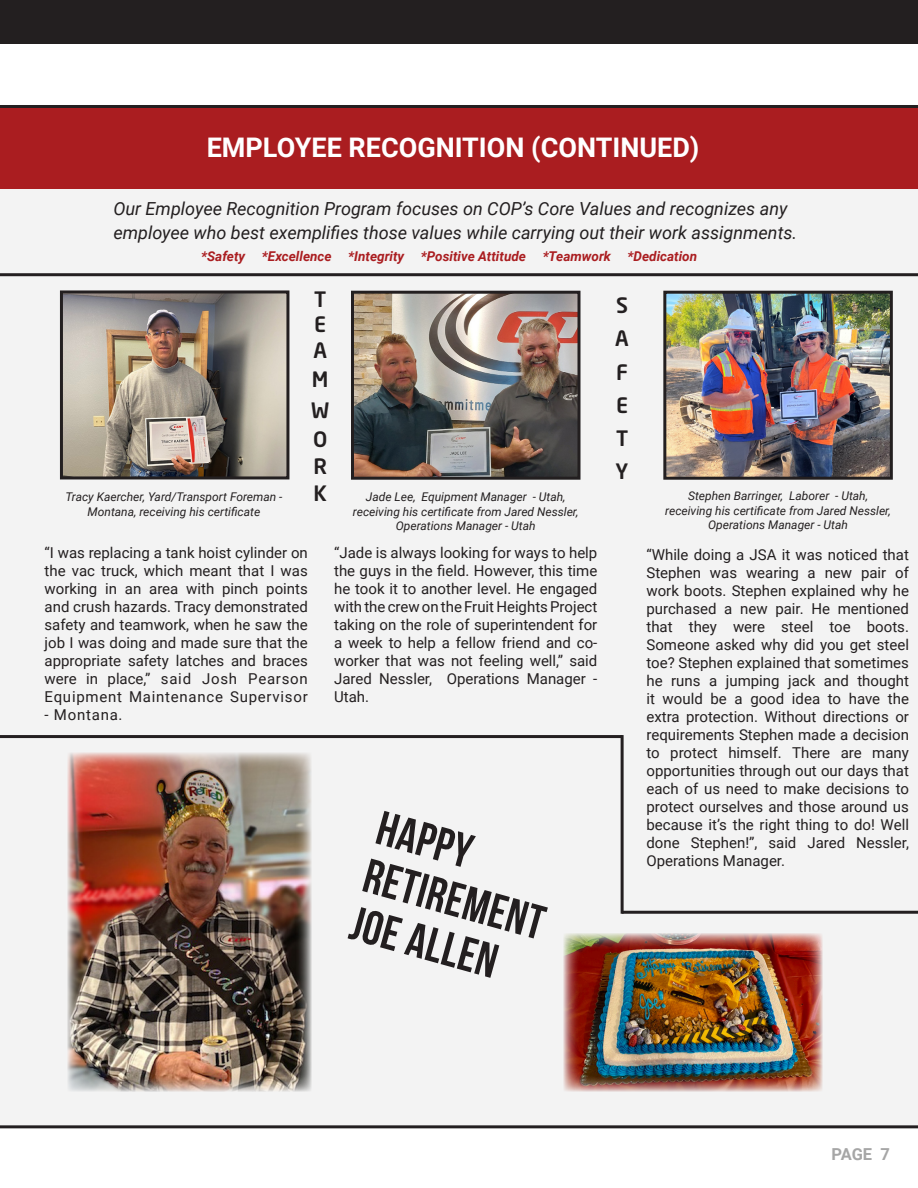
<style>
.page{position:relative;width:918px;height:1188px;background:#fff}
.page>*{position:absolute;margin:0;border:0;box-sizing:border-box;transform-origin:0 0}
.t1{font:48px "Bebas Neue";color:#231f20}
.t2{font:700 27px "Roboto";color:#fff}
.t3{font:500 21px/33.3px "Neo Sans W1 G";color:#231f20;text-align:justify}
.t4{font:italic 18px/24px "Roboto";color:#231f20}
.t5{font:700 16.5px "Roboto";color:#a6a6a6}
.t6{font:15px/18px "Roboto";color:#231f20;text-align:justify}
.t7{font:15px "Roboto";letter-spacing:.05em;color:#231f20}
.t8{font:italic 700 13.5px "Roboto";color:#aa1d20}
.t9{font:italic 12px/14.4px "Roboto";color:#231f20;text-align:center}
</style>
<div class="page">
<div style="left:0;top:110px;width:918px;height:1017px;background:#f3f3f3"></div>
<div style="left:0;top:0;width:918px;height:43px;background:#231f20"></div>
<hr style="left:0;top:105px;width:918px;height:3px;background:#231f20">
<hr style="left:0;top:1125px;width:918px;height:3px;background:#231f20">
<div style="left:0;top:108px;width:918px;height:81px;background:#aa1d20"></div>
<img style="left:355px;top:295px;width:221px;height:181px">
<div style="left:351px;top:291px;width:229px;height:189px;border:3px solid #231f20"></div>
<img style="left:64px;top:294px;width:221px;height:181px">
<div style="left:60px;top:290px;width:229px;height:189px;border:3px solid #231f20"></div>
<hr style="left:0;top:273px;width:918px;height:3px;background:#231f20">
<img style="left:667px;top:295px;width:222px;height:181px">
<div style="left:663px;top:291px;width:230px;height:189px;border:3px solid #231f20"></div>
<img style="left:68px;top:753px;width:243px;height:338px">
<hr style="left:0;top:735px;width:622px;height:3px;background:#231f20">
<hr style="left:621px;top:735px;width:3px;height:179px;background:#231f20">
<hr style="left:622px;top:911px;width:296px;height:3px;background:#231f20">
<img style="left:564px;top:934px;width:258px;height:157px">
<p class="t2" style="left:207px;top:129px;width:494px">EMPLOYEE RECOGNITION (CONTINUED)</p>
<p class="t4" style="left:113px;top:196px;width:685px">Our Employee Recognition Program focuses on COP’s Core Values and recognizes any employee who best exemplifies those values while carrying out their work assignments.</p>
<p class="t8" style="left:201px;top:246px;width:497px">*Safety *Excellence *Integrity *Positive Attitude *Teamwork *Dedication</p>
<h3 class="t3" style="left:313px;top:286px;width:15px;line-height:25.7px">T E A</h3>
<h3 class="t3" style="left:311px;top:364px;width:20px;line-height:30px">M W O</h3>
<h3 class="t3" style="left:313px;top:453px;width:15px;line-height:27px">R<br>K</h3>
<h3 class="t3" style="left:615px;top:288px;width:15px">S A F E T Y</h3>
<p class="t9" style="left:665px;top:489px;width:227px">Stephen Barringer, Laborer - Utah, receiving his certificate from Jared Nessler,<br>Operations Manager - Utah</p>
<p class="t9" style="left:65px;top:489px;width:219px">Tracy Kaercher, Yard/Transport Foreman -<br>Montana, receiving his certificate</p>
<p class="t9" style="left:353px;top:490px;width:227px">Jade Lee, Equipment Manager - Utah, receiving his certificate from Jared Nessler,<br>Operations Manager - Utah</p>
<p class="t6" style="left:45px;top:543px;width:265px">“I was replacing a tank hoist cylinder on the vac truck, which meant that I was working in an area with pinch points and crush hazards. Tracy demonstrated safety and teamwork, when he saw the job I was doing and made sure that the appropriate safety latches and braces were in place,” said Josh Pearson Equipment Maintenance Supervisor</p>
<p class="t7" style="left:45px;top:704px;width:79px">- Montana.</p>
<p class="t6" style="left:334px;top:544px;width:265px">“Jade is always looking for ways to help the guys in the field. However, this time he took it to another level. He engaged with the crew on the Fruit Heights Project taking on the role of superintendent for a week to help a fellow friend and co&shy;worker that was not feeling well,” said Jared Nessler, Operations Manager - Utah.</p>
<p class="t1" style="left:385px;top:802px;width:99px;rotate:15deg">Happy</p>
<p class="t1" style="left:371px;top:850px;width:187px;rotate:15deg">Retirement</p>
<p class="t1" style="left:358px;top:897px;width:152px;rotate:15deg">Joe Allen</p>
<p class="t6" style="left:646px;top:545px;width:264px">“While doing a JSA it was noticed that Stephen was wearing a new pair of work boots. Stephen explained why he purchased a new pair. He mentioned that they were steel toe boots.<br>Someone asked why did you get steel toe? Stephen explained that sometimes he runs a jumping jack and thought it would be a good idea to have the extra protection. Without directions or requirements Stephen made a decision to protect himself. There are many opportunities through out our days that each of us need to make decisions to protect ourselves and those around us because it’s the right thing to do! Well done Stephen!”, said Jared Nessler, Operations Manager.</p>
<p class="t5" style="left:832px;top:1143px;width:60px">PAGE 7</p>
</div>
